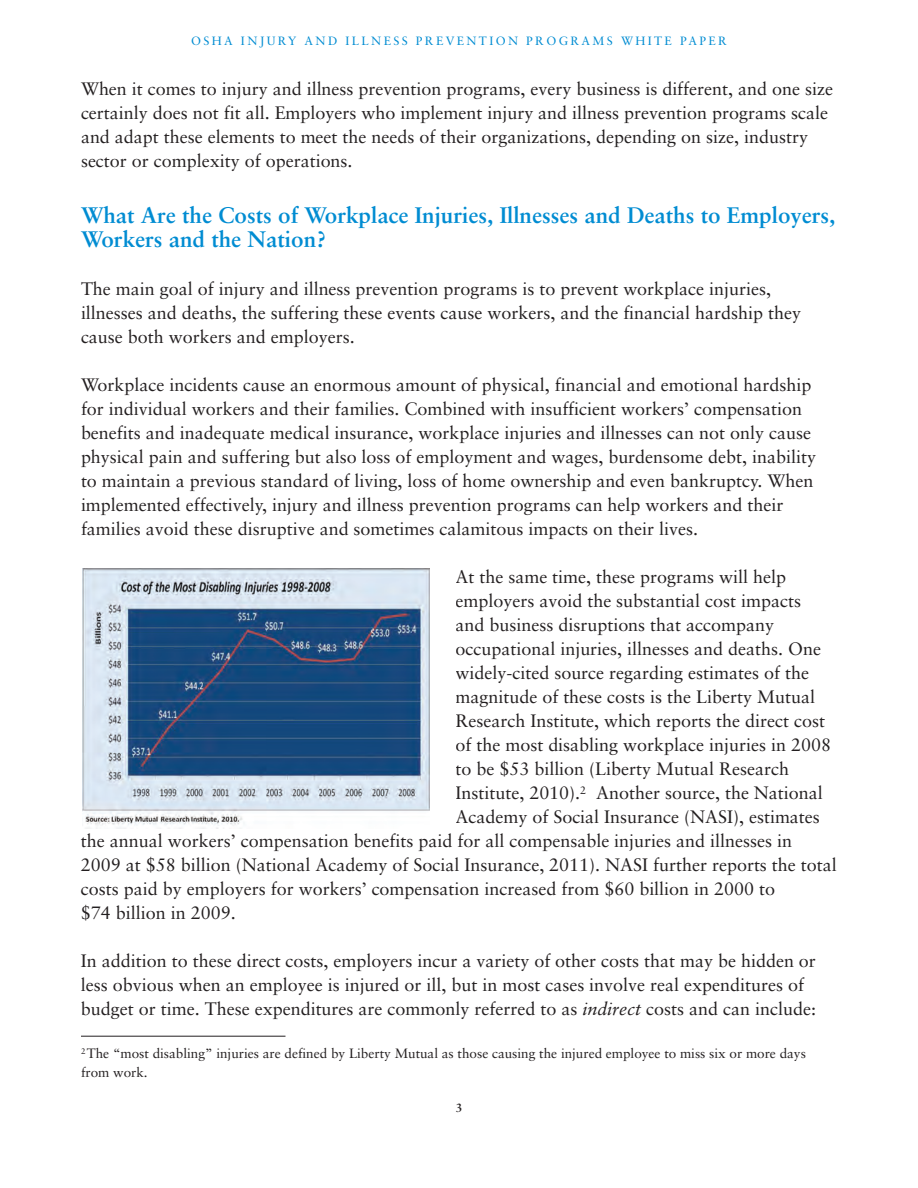
<style>
.page{position:relative;width:918px;height:1188px;background:#fff}
.page>*{position:absolute;margin:0;border:0;box-sizing:border-box;transform-origin:0 0}
.t1{font:700 22.5px/24px "Sabon";color:#008cd2}
.t2{font:18px/24px "Sabon";color:#231f20}
.t3{font:13.5px/19.5px "Sabon";color:#231f20}
.t4{font:12px "Sabon";letter-spacing:.2em;color:#008cd2}
.t5{font:700 12px "Sabon";color:#231f20}
.s1{font-style:italic}
</style>
<div class="page">
<img style="left:82px;top:568px;width:347px;height:260px">
<hr style="left:81px;top:1036px;width:204px;height:1px;background:#231f20">
<p class="t4" style="left:191px;top:36px;width:537px">OSHA INJURY AND ILLNESS PREVENTION PROGRAMS WHITE PAPER</p>
<p class="t2" style="left:81px;top:78px;width:754px">When it comes to injury and illness prevention programs, every business is different, and one size certainly does not fit all. Employers who implement injury and illness prevention programs scale and adapt these elements to meet the needs of their organizations, depending on size, industry sector or complexity of operations.</p>
<p class="t1" style="left:81px;top:205px;width:756px">What Are the Costs of Workplace Injuries, Illnesses and Deaths to Employers,<br>Workers and the Nation?</p>
<p class="t2" style="left:81px;top:279px;width:722px">The main goal of injury and illness prevention programs is to prevent workplace injuries, illnesses and deaths, the suffering these events cause workers, and the financial hardship they cause both workers and employers.</p>
<p class="t2" style="left:81px;top:375px;width:737px">Workplace incidents cause an enormous amount of physical, financial and emotional hardship for individual workers and their families. Combined with insufficient workers’ compensation benefits and inadequate medical insurance, workplace injuries and illnesses can not only cause physical pain and suffering but also loss of employment and wages, burdensome debt, inability to maintain a previous standard of living, loss of home ownership and even bankruptcy. When implemented effectively, injury and illness prevention programs can help workers and their families avoid these disruptive and sometimes calamitous impacts on their lives.</p>
<p class="t2" style="left:456px;top:567px;width:332px">At the same time, these programs will help</p>
<p class="t2" style="left:456px;top:591px;width:347px">employers avoid the substantial cost impacts</p>
<p class="t2" style="left:456px;top:615px;width:320px">and business disruptions that accompany</p>
<p class="t2" style="left:456px;top:639px;width:367px">occupational injuries, illnesses and deaths. One</p>
<p class="t2" style="left:456px;top:663px;width:355px">widely-cited source regarding estimates of the</p>
<p class="t2" style="left:456px;top:687px;width:361px">magnitude of these costs is the Liberty Mutual</p>
<p class="t2" style="left:456px;top:710px;width:371px">Research Institute, which reports the direct cost</p>
<p class="t2" style="left:456px;top:734px;width:377px">of the most disabling workplace injuries in 2008</p>
<p class="t2" style="left:456px;top:758px;width:335px">to be $53 billion (Liberty Mutual Research</p>
<p class="t2" style="left:456px;top:783px;width:369px">Institute, 2010).<sup>2</sup> Another source, the National</p>
<p class="t2" style="left:456px;top:807px;width:366px">Academy of Social Insurance (NASI), estimates</p>
<p class="t2" style="left:81px;top:831px;width:713px">the annual workers’ compensation benefits paid for all compensable injuries and illnesses in</p>
<p class="t2" style="left:81px;top:855px;width:757px">2009 at $58 billion (National Academy of Social Insurance, 2011). NASI further reports the total</p>
<p class="t2" style="left:81px;top:879px;width:696px">costs paid by employers for workers’ compensation increased from $60 billion in 2000 to</p>
<p class="t2" style="left:81px;top:903px;width:156px">$74 billion in 2009.</p>
<p class="t2" style="left:81px;top:951px;width:737px">In addition to these direct costs, employers incur a variety of other costs that may be hidden or less obvious when an employee is injured or ill, but in most cases involve real expenditures of budget or time. These expenditures are commonly referred to as <span class="s1">indirect</span> costs and can include:</p>
<p class="t3" style="left:81px;top:1044px;width:726px"><sup>2</sup> The “most disabling” injuries are defined by Liberty Mutual as those causing the injured employee to miss six or more days from work.</p>
<p class="t5" style="left:456px;top:1103px;width:8px">3</p>
</div>
